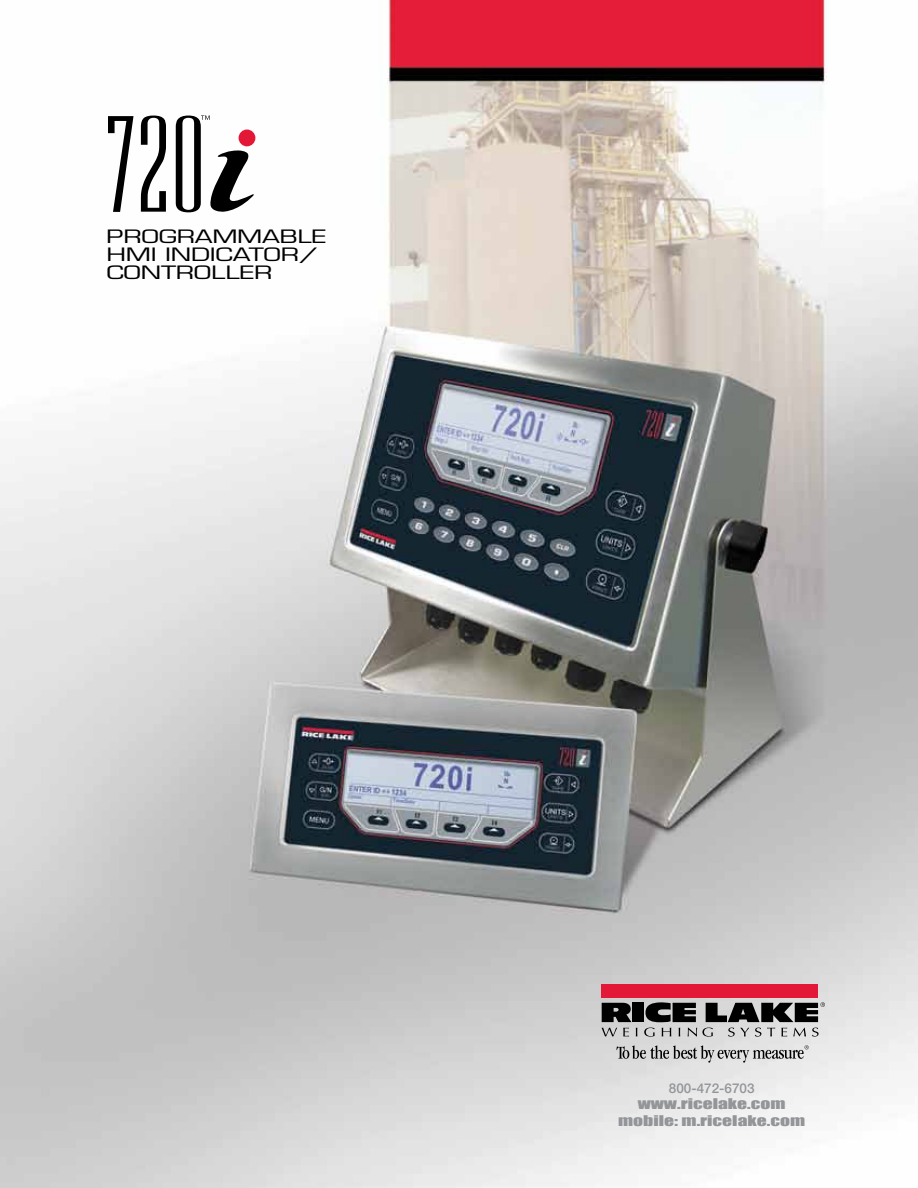
<style>
.page{position:relative;width:918px;height:1188px;background:#fff}
.page>*{position:absolute;margin:0;border:0;box-sizing:border-box;transform-origin:0 0}
.t1{font:18px/18px "Eurostile LT Std";color:#000;scale:1.45 1}
.t2{font:13.5px/16.2px "Impact";color:#939598;text-align:center;scale:1.45 1}
.t3{font:500 13.5px "Helvetica Neue LT Std";color:#939598}
</style>
<div class="page">
<img style="left:0;top:0;width:918px;height:1188px">
<img style="left:0;top:0;width:1px;height:251px">
<svg style="left:141px;top:116px;width:25px;height:96px"></svg>
<svg style="left:108px;top:116px;width:26px;height:96px"></svg>
<svg style="left:176px;top:116px;width:78px;height:96px"></svg>
<div style="left:602px;top:985px;width:216px;height:13px;background:#e31837"></div>
<svg style="left:602px;top:1003px;width:29px;height:19px"></svg>
<div style="left:632px;top:1003px;width:12px;height:19px;background:#000"></div>
<svg style="left:645px;top:1002px;width:51px;height:20px"></svg>
<svg style="left:602px;top:1028px;width:15px;height:8px"></svg>
<svg style="left:623px;top:1028px;width:6px;height:8px"></svg>
<svg style="left:644px;top:1028px;width:11px;height:9px"></svg>
<svg style="left:662px;top:1028px;width:9px;height:8px"></svg>
<svg style="left:688px;top:1028px;width:25px;height:9px"></svg>
<svg style="left:728px;top:1028px;width:21px;height:9px"></svg>
<svg style="left:755px;top:1028px;width:6px;height:9px"></svg>
<svg style="left:767px;top:1028px;width:8px;height:8px"></svg>
<svg style="left:781px;top:1028px;width:6px;height:8px"></svg>
<svg style="left:793px;top:1028px;width:13px;height:8px"></svg>
<svg style="left:812px;top:1028px;width:7px;height:9px"></svg>
<svg style="left:706px;top:1002px;width:119px;height:20px;background:#474747"></svg>
<svg style="left:616px;top:1045px;width:193px;height:18px;background:#b5b5b5"></svg>
<h1 class="t1" style="left:106px;top:227px;width:14px">PROGRAMMABLE<br>HMI</h1>
<h1 class="t1" style="left:165px;top:245px;width:12px">INDICATOR</h1>
<h1 class="t1" style="left:299px;top:245px;width:15px">/</h1>
<h1 class="t1" style="left:106px;top:263px;width:13px">CONTROLLER</h1>
<p class="t3" style="left:669px;top:1080px;width:87px">800-472-6703</p>
<p class="t2" style="left:618px;top:1096px;width:131px">www.ricelake.com mobile: m.ricelake.com</p>
</div>
